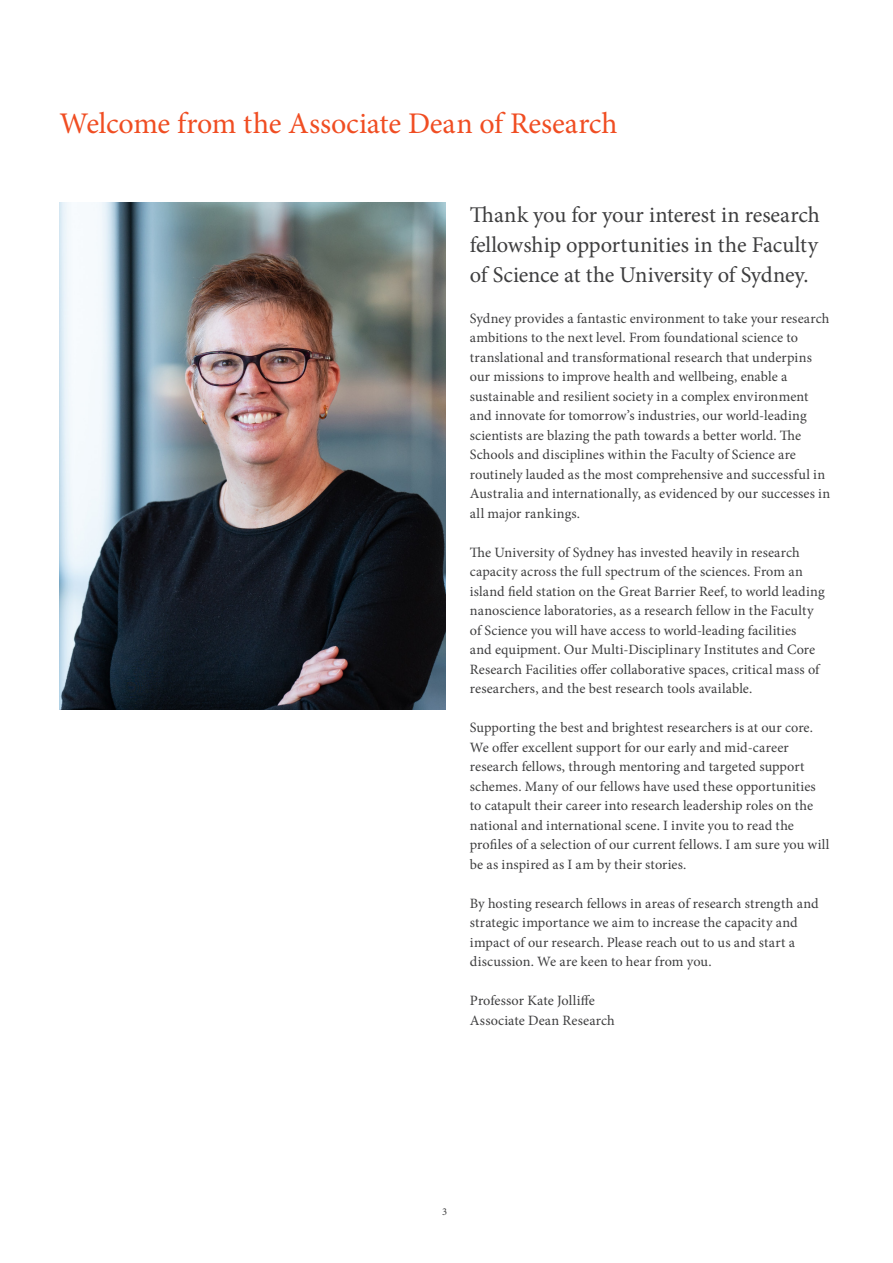
<style>
.page{position:relative;width:893px;height:1263px;background:#fff}
.page>*{position:absolute;margin:0;border:0;box-sizing:border-box;transform-origin:0 0}
.Page_Heading_-_20_24pt_red{font:30px "Minion Pro";letter-spacing:-.005em;color:#f04d22}
.Intro_Text_-_15_20pt_charcoal{font:22.5px/30px "Minion Pro";letter-spacing:-.01em;color:#3e3e3f;text-align:justify}
.Body_Text_-_9_5_13pt_charcoal{font:14.25px/19.5px "Minion Pro";letter-spacing:.005em;color:#3e3e3f}
.t1{font:10.5px "Minion Pro";color:#3e3e3f}
</style>
<div class="page">
<img style="left:60px;top:203px;width:386px;height:507px">
<p class="Page_Heading_-_20_24pt_red" style="left:60px;top:103px;width:559px">Welcome from the Associate Dean of Research</p>
<p class="Intro_Text_-_15_20pt_charcoal" style="left:470px;top:200px;width:351px">Thank you for your interest in research fellowship opportunities in the Faculty of Science at the University of Sydney.</p>
<p class="Body_Text_-_9_5_13pt_charcoal" style="left:470px;top:309px;width:362px">Sydney provides a fantastic environment to take your research ambitions to the next level. From foundational science to translational and transformational research that underpins our missions to improve health and wellbeing, enable a sustainable and resilient society in a complex environment and innovate for tomorrow’s industries, our world-leading scientists are blazing the path towards a better world. The Schools and disciplines within the Faculty of Science are routinely lauded as the most comprehensive and successful in Australia and internationally, as evidenced by our successes in all major rankings.</p>
<p class="Body_Text_-_9_5_13pt_charcoal" style="left:470px;top:543px;width:356px">The University of Sydney has invested heavily in research capacity across the full spectrum of the sciences. From an island field station on the Great Barrier Reef, to world leading nanoscience laboratories, as a research fellow in the Faculty of Science you will have access to world-leading facilities<br>and equipment. Our Multi-Disciplinary Institutes and Core Research Facilities offer collaborative spaces, critical mass of researchers, and the best research tools available.</p>
<p class="Body_Text_-_9_5_13pt_charcoal" style="left:470px;top:718px;width:361px">Supporting the best and brightest researchers is at our core.<br>We offer excellent support for our early and mid-career research fellows, through mentoring and targeted support schemes. Many of our fellows have used these opportunities to catapult their career into research leadership roles on the national and international scene. I invite you to read the profiles of a selection of our current fellows. I am sure you will be as inspired as I am by their stories.</p>
<p class="Body_Text_-_9_5_13pt_charcoal" style="left:470px;top:894px;width:350px">By hosting research fellows in areas of research strength and strategic importance we aim to increase the capacity and impact of our research. Please reach out to us and start a discussion. We are keen to hear from you.</p>
<p class="Body_Text_-_9_5_13pt_charcoal" style="left:470px;top:991px;width:127px">Professor Kate Jolliffe</p>
<p class="Body_Text_-_9_5_13pt_charcoal" style="left:470px;top:1011px;width:147px">Associate Dean Research</p>
<p class="t1" style="left:442px;top:1205px;width:7px">3</p>
</div>
